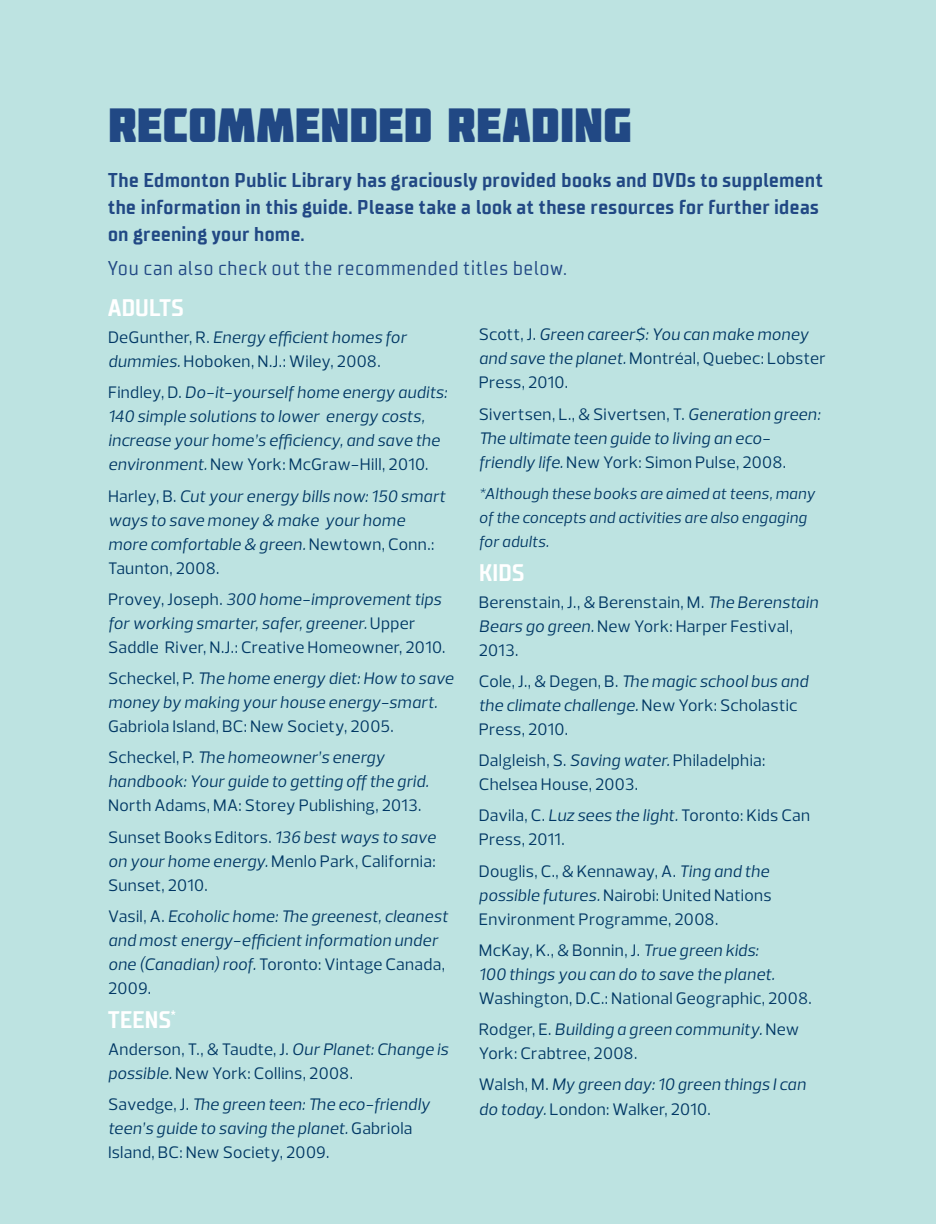
<style>
.page{position:relative;width:936px;height:1224px;background:#bde3e1}
.page>*{position:absolute;margin:0;border:0;box-sizing:border-box;transform-origin:0 0}
.t1{font:48px "Molot DDB Regular";letter-spacing:.005em;color:#214884}
.t2{font:700 24px "TT Supermolot Condensed";letter-spacing:.005em;color:#fff}
.t3{font:700 20px/27px "TT Supermolot Condensed";letter-spacing:.02em;color:#214884}
.t4{font:20px "TT Supermolot Condensed";letter-spacing:.02em;color:#214884}
.t5{font:italic 17px/24px "Prelo";letter-spacing:.015em;color:#003764}
.t6{font:17px/24px "Prelo";letter-spacing:.02em;color:#003764}
.t7{font:italic 16px/24px "Prelo";letter-spacing:.02em;color:#003764}
.s1{font-style:italic}
.s2{font-style:normal}
</style>
<div class="page">
<h1 class="t1" style="left:108px;top:96px;width:526px">RECOMMENDED READING</h1>
<p class="t3" style="left:108px;top:166px;width:716px">The Edmonton Public Library has graciously provided books and DVDs to supplement the information in this guide. Please take a look at these resources for further ideas on greening your home.</p>
<p class="t4" style="left:108px;top:256px;width:461px">You can also check out the recommended titles below.</p>
<h2 class="t2" style="left:108px;top:294px;width:77px">ADULTS</h2>
<p class="t6" style="left:108px;top:326px;width:300px">DeGunther, R. <span class="s1">Energy efficient homes for dummies.</span> Hoboken, N.J.: Wiley, 2008.</p>
<p class="t5" style="left:108px;top:381px;width:341px"><span class="s2">Findley, D.</span> Do-it-yourself home energy audits:<br>140 simple solutions to lower energy costs, increase your home’s efficiency, and save the environment. <span class="s2">New York: McGraw-Hill, 2010.</span></p>
<p class="t5" style="left:108px;top:484px;width:339px"><span class="s2">Harley, B.</span> Cut your energy bills now: 150 smart ways to save money &amp; make your home more comfortable &amp; green. <span class="s2">Newtown, Conn.:<br>Taunton, 2008.</span></p>
<p class="t6" style="left:108px;top:587px;width:339px">Provey, Joseph. <span class="s1">300 home-improvement tips for working smarter, safer, greener.</span> Upper<br>Saddle River, N.J.: Creative Homeowner, 2010.</p>
<p class="t5" style="left:108px;top:666px;width:347px"><span class="s2">Scheckel, P.</span> The home energy diet: How to save money by making your house energy-smart.</p>
<p class="t6" style="left:108px;top:711px;width:287px;line-height:31.2px">Gabriola Island, BC: New Society, 2005.<br>Scheckel, P. <span class="s1">The homeowner’s energy</span></p>
<p class="t5" style="left:108px;top:770px;width:322px">handbook: Your guide to getting off the grid.</p>
<p class="t6" style="left:108px;top:790px;width:329px;line-height:31.2px">North Adams, MA: Storey Publishing, 2013.<br>Sunset Books Editors. <span class="s1">136 best ways to save</span></p>
<p class="t6" style="left:108px;top:849px;width:329px"><span class="s1">on your home energy.</span> Menlo Park, California:<br>Sunset, 2010.</p>
<p class="t5" style="left:108px;top:904px;width:342px"><span class="s2">Vasil, A.</span> Ecoholic home: The greenest, cleanest and most energy-efficient information under one (Canadian) roof. <span class="s2">Toronto: Vintage Canada, 2009.</span></p>
<h2 class="t2" style="left:108px;top:1005px;width:69px">TEENS<sup>*</sup></h2>
<p class="t6" style="left:108px;top:1037px;width:342px">Anderson, T., &amp; Taudte, J. <span class="s1">Our Planet: Change is possible.</span> New York: Collins, 2008.</p>
<p class="t5" style="left:108px;top:1092px;width:323px"><span class="s2">Savedge, J.</span> The green teen: The eco-friendly teen’s guide to saving the planet. <span class="s2">Gabriola<br>Island, BC: New Society, 2009.</span></p>
<p class="t5" style="left:479px;top:323px;width:348px"><span class="s2">Scott, J.</span> Green career$: You can make money and save the planet. <span class="s2">Montréal, Quebec: Lobster<br>Press, 2010.</span></p>
<p class="t5" style="left:479px;top:402px;width:343px"><span class="s2">Sivertsen, L., &amp; Sivertsen, T.</span> Generation green:<br>The ultimate teen guide to living an eco&shy;friendly life. <span class="s2">New York: Simon Pulse, 2008.</span></p>
<p class="t7" style="left:479px;top:481px;width:338px">*Although these books are aimed at teens, many of the concepts and activities are also engaging for adults.</p>
<h2 class="t2" style="left:479px;top:558px;width:47px">KIDS</h2>
<p class="t6" style="left:479px;top:590px;width:341px">Berenstain, J., &amp; Berenstain, M. <span class="s1">The Berenstain<br>Bears go green.</span> New York: Harper Festival,<br>2013.</p>
<p class="t6" style="left:479px;top:669px;width:331px">Cole, J., &amp; Degen, B. <span class="s1">The magic school bus and the climate challenge.</span> New York: Scholastic<br>Press, 2010.</p>
<p class="t6" style="left:479px;top:749px;width:288px">Dalgleish, S. <span class="s1">Saving water.</span> Philadelphia:<br>Chelsea House, 2003.</p>
<p class="t6" style="left:479px;top:804px;width:333px">Davila, C. <span class="s1">Luz sees the light.</span> Toronto: Kids Can<br>Press, 2011.</p>
<p class="t6" style="left:479px;top:859px;width:294px">Douglis, C., &amp; Kennaway, A. <span class="s1">Ting and the possible futures.</span> Nairobi: United Nations<br>Environment Programme, 2008.</p>
<p class="t5" style="left:479px;top:938px;width:298px"><span class="s2">McKay, K., &amp; Bonnin, J.</span> True green kids:<br>100 things you can do to save the planet.</p>
<p class="t6" style="left:479px;top:983px;width:335px;line-height:31.2px">Washington, D.C.: National Geographic, 2008.<br>Rodger, E. <span class="s1">Building a green community.</span> New</p>
<p class="t5" style="left:479px;top:1038px;width:328px;line-height:31.2px"><span class="s2">York: Crabtree, 2008.<br>Walsh, M.</span> My green day: 10 green things I can</p>
<p class="t6" style="left:479px;top:1098px;width:233px"><span class="s1">do today.</span> London: Walker, 2010.</p>
</div>
